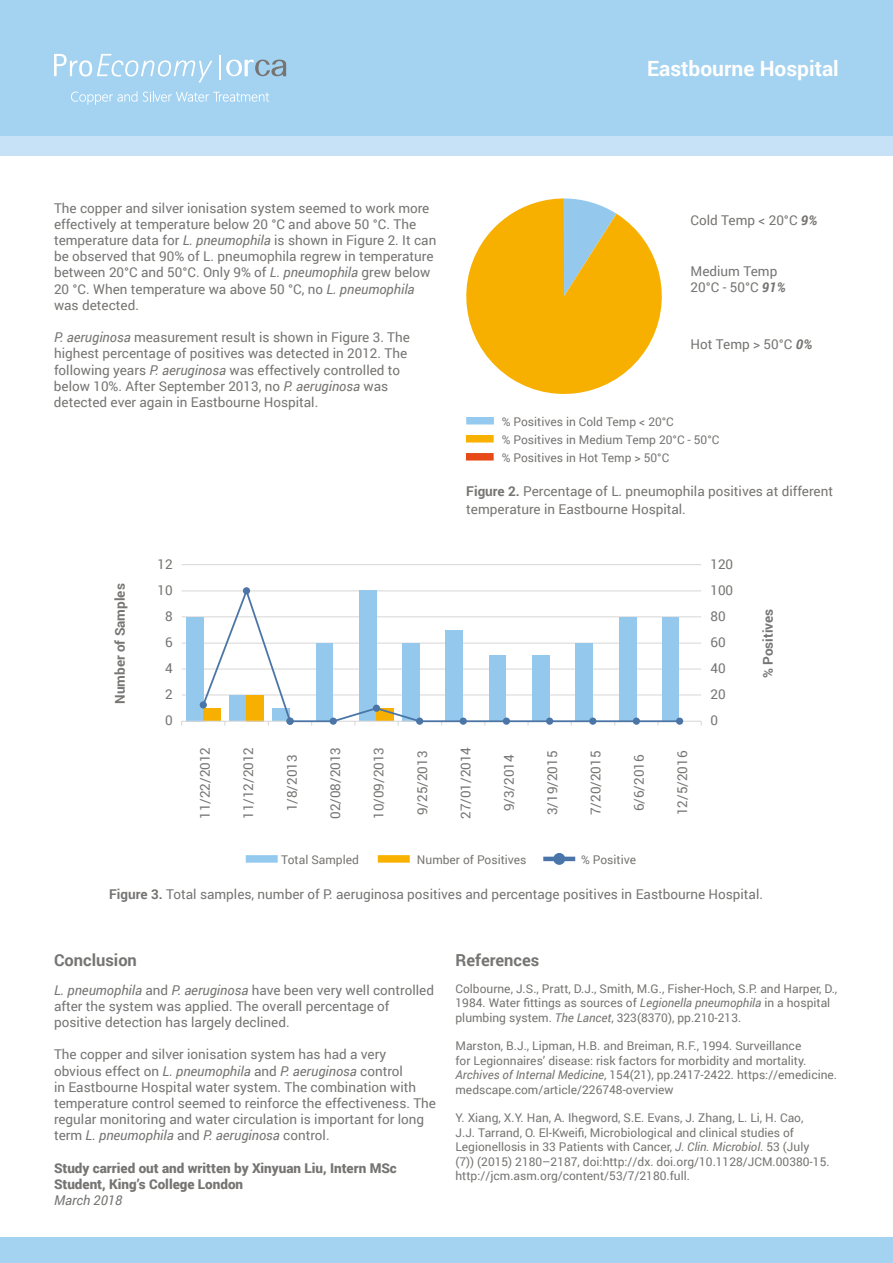
<style>
.page{position:relative;width:893px;height:1263px;background:#fff}
.page>*{position:absolute;margin:0;border:0;box-sizing:border-box;transform-origin:0 0}
.t1{font:700 21px "Roboto";color:#fff}
.t2{font:700 16.5px "Roboto";color:#767573}
.t3{font:13.5px/16.2px "Roboto";color:#767573}
.t4{font:900 13.5px/16.2px "Roboto";color:#767573}
.t5{font:700 13.5px "Roboto";color:#767573}
.t6{font:italic 13.5px "Roboto";color:#767573}
.t7{font:12px/14.4px "Roboto";color:#767573}
.s1{font-style:italic}
.s2{font-weight:700;font-style:italic}
.s3{font-weight:700}
</style>
<div class="page">
<div style="left:0;top:0;width:893px;height:136px;background:#a4d2f1"></div>
<div style="left:0;top:136px;width:893px;height:19px;background:#c7e2f7"></div>
<div style="left:0;top:1237px;width:893px;height:26px;background:#a4d2f1"></div>
<hr style="left:219px;top:55px;width:2px;height:24px;background:#fff">
<svg style="left:54px;top:54px;width:158px;height:28px"></svg>
<svg style="left:226px;top:60px;width:60px;height:16px"></svg>
<svg style="left:71px;top:91px;width:66px;height:14px"></svg>
<svg style="left:143px;top:91px;width:126px;height:11px"></svg>
<svg style="left:466px;top:198px;width:196px;height:196px;fill:#f7b000"></svg>
<div style="left:466px;top:417px;width:28px;height:7px;background:#94caef"></div>
<div style="left:466px;top:435px;width:28px;height:7px;background:#f9b100"></div>
<div style="left:466px;top:453px;width:28px;height:7px;background:#e84919"></div>
<hr style="left:182px;top:564px;width:519px;height:1px;background:#d9d9d9">
<hr style="left:182px;top:590px;width:519px;height:1px;background:#d9d9d9">
<hr style="left:182px;top:616px;width:519px;height:1px;background:#d9d9d9">
<hr style="left:182px;top:643px;width:519px;height:1px;background:#d9d9d9">
<hr style="left:182px;top:668px;width:519px;height:2px;background:#d9d9d9">
<hr style="left:182px;top:694px;width:519px;height:1px;background:#d9d9d9">
<div style="left:186px;top:617px;width:17px;height:104px;background:#94c9ed"></div>
<hr style="left:182px;top:721px;width:519px;height:1px;background:#d9d9d9">
<svg style="left:201px;top:587px;width:480px;height:135px"></svg>
<div style="left:200px;top:701px;width:7px;height:7px;background:#4a75a6;border-radius:50%"></div>
<div style="left:243px;top:587px;width:7px;height:7px;background:#4a75a6;border-radius:50%"></div>
<div style="left:286px;top:717px;width:8px;height:8px;background:#4a75a6;border-radius:4px"></div>
<div style="left:330px;top:717px;width:7px;height:8px;background:#4a75a6;border-radius:50%"></div>
<div style="left:373px;top:705px;width:7px;height:7px;background:#4a75a6;border-radius:50%"></div>
<div style="left:416px;top:717px;width:7px;height:8px;background:#4a75a6;border-radius:50%"></div>
<div style="left:460px;top:717px;width:7px;height:8px;background:#4a75a6;border-radius:50%"></div>
<div style="left:503px;top:717px;width:7px;height:8px;background:#4a75a6;border-radius:50%"></div>
<div style="left:546px;top:717px;width:7px;height:8px;background:#4a75a6;border-radius:50%"></div>
<div style="left:589px;top:717px;width:7px;height:8px;background:#4a75a6;border-radius:50%"></div>
<div style="left:633px;top:717px;width:7px;height:8px;background:#4a75a6;border-radius:50%"></div>
<div style="left:676px;top:717px;width:7px;height:8px;background:#4a75a6;border-radius:50%"></div>
<div style="left:246px;top:855px;width:32px;height:8px;background:#94caef"></div>
<div style="left:378px;top:855px;width:32px;height:8px;background:#f9b100"></div>
<hr style="left:543px;top:857px;width:32px;height:4px;background:#4b75a8">
<div style="left:553px;top:853px;width:12px;height:12px;background:#4a75a8;border-radius:50%"></div>
<h1 class="t1" style="left:647px;top:54px;width:193px">Eastbourne Hospital</h1>
<p class="t3" style="left:54px;top:199px;width:384px">The copper and silver ionisation system seemed to work more effectively at temperature below 20 °C and above 50 °C. The temperature data for <span class="s1">L. pneumophila</span> is shown in Figure 2. It can be observed that 90% of L. pneumophila regrew in temperature between 20°C and 50°C. Only 9% of <span class="s1">L. pneumophila</span> grew below 20 °C. When temperature wa above 50 °C, no <span class="s1">L. pneumophila </span>was detected.</p>
<p class="t3" style="left:54px;top:329px;width:358px"><span class="s1">P. aeruginosa</span> measurement result is shown in Figure 3. The highest percentage of positives was detected in 2012. The following years <span class="s1">P. aeruginosa</span> was effectively controlled to below 10%. After September 2013, no <span class="s1">P. aeruginosa</span> was detected ever again in Eastbourne Hospital.</p>
<p class="t3" style="left:691px;top:212px;width:128px">Cold Temp &lt; 20°C <span class="s2">9%</span></p>
<p class="t3" style="left:691px;top:263px;width:97px">Medium Temp<br>20°C - 50°C <span class="s2">91%</span></p>
<p class="t3" style="left:691px;top:336px;width:123px">Hot Temp &gt; 50°C <span class="s2">0%</span></p>
<p class="t7" style="left:502px;top:412px;width:219px;line-height:18px">% Positives in Cold Temp &lt; 20°C<br>% Positives in Medium Temp 20°C - 50°C % Positives in Hot Temp &gt; 50°C</p>
<p class="t3" style="left:466px;top:482px;width:368px;line-height:18px"><span class="s3">Figure 2.</span> Percentage of L. pneumophila positives at different temperature in Eastbourne Hospital.</p>
<p class="t5" style="left:110px;top:704px;width:122px;rotate:-90deg">Number of Samples</p>
<p class="t3" style="left:158px;top:551px;width:17px;line-height:26px;text-align:center">12<br>10<br>8<br>6<br>4<br>2<br>0</p>
<p class="t3" style="left:710px;top:551px;width:24px;line-height:26px">120<br>100<br>80<br>60<br>40<br>20<br>0</p>
<p class="t3" style="left:196px;top:819px;width:74px;rotate:-90deg">11/22/2012</p>
<p class="t3" style="left:240px;top:819px;width:74px;rotate:-90deg">11/12/2012</p>
<p class="t3" style="left:283px;top:811px;width:58px;rotate:-90deg">1/8/2013</p>
<p class="t3" style="left:327px;top:819px;width:74px;rotate:-90deg">02/08/2013</p>
<p class="t3" style="left:370px;top:819px;width:74px;rotate:-90deg">10/09/2013</p>
<p class="t3" style="left:414px;top:815px;width:66px;rotate:-90deg">9/25/2013</p>
<p class="t3" style="left:457px;top:819px;width:74px;rotate:-90deg">27/01/2014</p>
<p class="t3" style="left:500px;top:811px;width:58px;rotate:-90deg">9/3/2014</p>
<p class="t3" style="left:544px;top:815px;width:66px;rotate:-90deg">3/19/2015</p>
<p class="t3" style="left:587px;top:815px;width:66px;rotate:-90deg">7/20/2015</p>
<p class="t3" style="left:630px;top:811px;width:58px;rotate:-90deg">6/6/2016</p>
<p class="t3" style="left:674px;top:815px;width:66px;rotate:-90deg">12/5/2016</p>
<p class="t7" style="left:281px;top:852px;width:79px">Total Sampled</p>
<p class="t7" style="left:417px;top:852px;width:111px">Number of Positives</p>
<p class="t7" style="left:581px;top:852px;width:56px">% Positive</p>
<p class="t5" style="left:758px;top:678px;width:71px;rotate:-90deg">% Positives</p>
<p class="t3" style="left:109px;top:886px;width:655px"><span class="s3">Figure 3.</span> Total samples, number of P. aeruginosa positives and percentage positives in Eastbourne Hospital.</p>
<p class="t2" style="left:54px;top:948px;width:84px">Conclusion</p>
<p class="t3" style="left:54px;top:981px;width:382px"><span class="s1">L. pneumophila</span> and <span class="s1">P. aeruginosa</span> have been very well controlled after the system was applied. The overall percentage of positive detection has largely declined.</p>
<p class="t3" style="left:54px;top:1046px;width:384px">The copper and silver ionisation system has had a very obvious effect on <span class="s1">L. pneumophila</span> and <span class="s1">P. aeruginosa</span> control<br>in Eastbourne Hospital water system. The combination with temperature control seemed to reinforce the effectiveness. The regular monitoring and water circulation is important for long term <span class="s1">L. pneumophila</span> and <span class="s1">P. aeruginosa</span> control.</p>
<p class="t4" style="left:54px;top:1159px;width:344px">Study carried out and written by Xinyuan Liu, Intern MSc<br>Student, King’s College London</p>
<p class="t6" style="left:54px;top:1191px;width:70px">March 2018</p>
<p class="t2" style="left:455px;top:948px;width:85px">References</p>
<p class="t7" style="left:455px;top:981px;width:383px">Colbourne, J.S., Pratt, D.J., Smith, M.G., Fisher-Hoch, S.P. and Harper, D.,<br>1984. Water fittings as sources of <span class="s1">Legionella pneumophila</span> in a hospital plumbing system. <span class="s1">The Lancet</span>, 323(8370), pp.210-213.</p>
<p class="t7" style="left:455px;top:1038px;width:383px">Marston, B.J., Lipman, H.B. and Breiman, R.F., 1994. Surveillance<br>for Legionnaires’ disease: risk factors for morbidity and mortality.<br><span class="s1">Archives of Internal Medicine</span>, 154(21), pp.2417-2422. https://emedicine. medscape.com/article/226748-overview</p>
<p class="t7" style="left:455px;top:1110px;width:376px">Y. Xiang, X.Y. Han, A. Ihegword, S.E. Evans, J. Zhang, L. Li, H. Cao,<br>J.J. Tarrand, O. El-Kweifi, Microbiological and clinical studies of Legionellosis in 33 Patients with Cancer, <span class="s1">J. Clin. Microbiol</span>. 53 (July (7)) (2015) 2180–2187, doi:http://dx. doi.org/10.1128/JCM.00380-15. http://jcm.asm.org/content/53/7/2180.full.</p>
</div>
